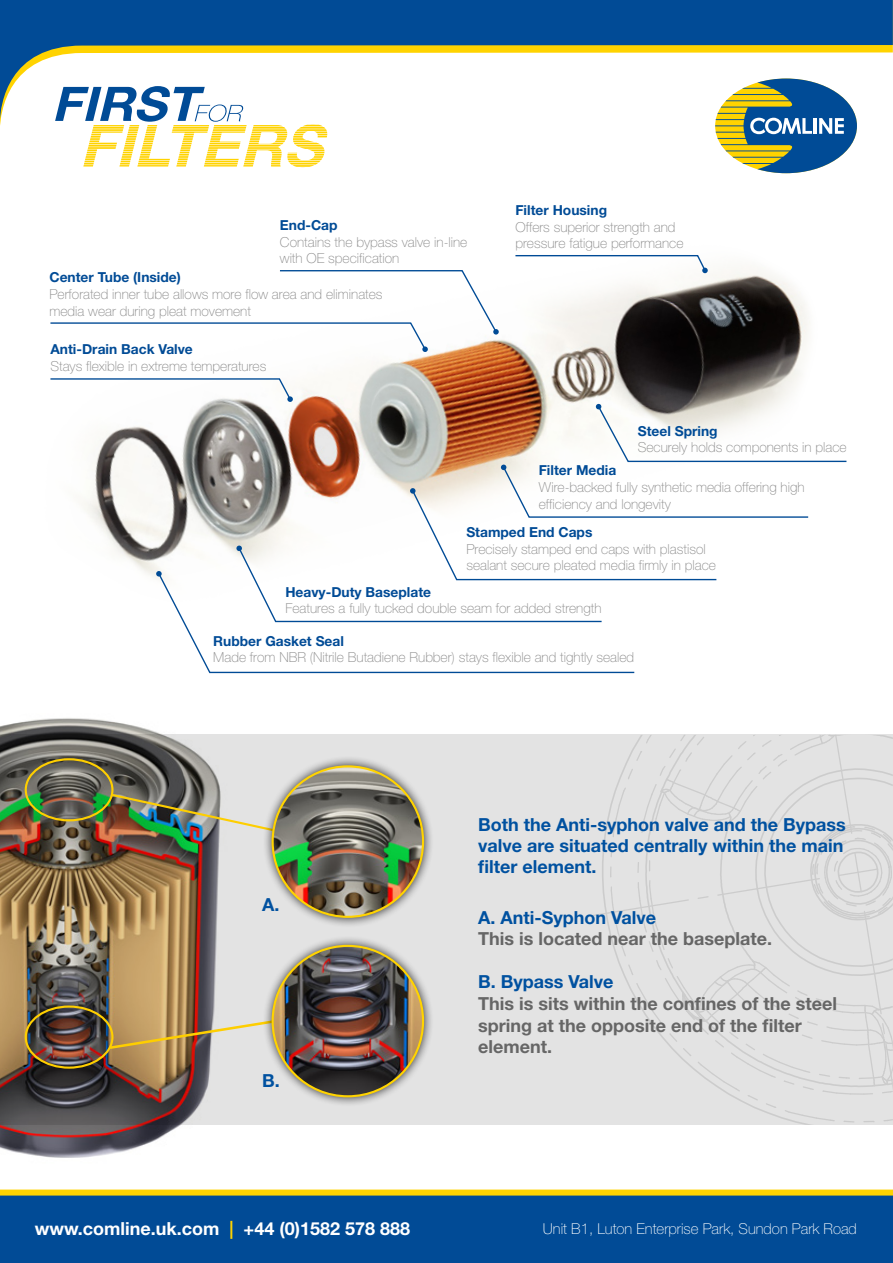
<style>
.page{position:relative;width:893px;height:1263px;background:#fff}
.page>*{position:absolute;margin:0;border:0;box-sizing:border-box;transform-origin:0 0}
.t1{font:700 18px/21px "Helvetica Neue LT Std";color:#0051a0}
.t2{font:700 18px/21.6px "Helvetica Neue LT Std";color:#666}
.t3{font:700 18px "Helvetica Neue LT Std";color:#fff}
.t4{font:100 15px "Helvetica Neue";color:#fff}
.t5{font:100 13.8px/16.5px "Helvetica Neue";color:#878787}
.t6{font:700 13.8px "Helvetica Neue LT Std";color:#004b96}
.s1{color:#ffd300}
</style>
<div class="page">
<div style="left:0;top:735px;width:893px;height:390px;background:#e3e3e3"></div>
<svg style="left:586px;top:746px;width:307px;height:379px"></svg>
<div style="left:0;top:1193px;width:893px;height:70px;background:#014b96"></div>
<div style="left:0;top:1189px;width:893px;height:6px;background:#ffd300"></div>
<img style="left:83px;top:134px;width:810px;height:612px">
<svg style="left:514px;top:254px;width:194px;height:19px"></svg>
<svg style="left:50px;top:269px;width:449px;height:83px"></svg>
<svg style="left:157px;top:623px;width:479px;height:51px"></svg>
<svg style="left:50px;top:378px;width:798px;height:245px"></svg>
<svg style="left:715px;top:134px;width:142px;height:39px"></svg>
<svg style="left:91px;top:126px;width:766px;height:8px"></svg>
<svg style="left:0;top:0;width:893px;height:126px"></svg>
<img style="left:0;top:711px;width:262px;height:447px">
<div style="left:25px;top:758px;width:89px;height:63px;border:2px solid #fece00;border-radius:50%"></div>
<img style="left:109px;top:792px;width:153px;height:48px">
<div style="left:262px;top:756px;width:171px;height:171px;background:#000;opacity:.75"></div>
<img style="left:273px;top:766px;width:150px;height:151px;border-radius:75px">
<div style="left:25px;top:1005px;width:89px;height:64px;border:2px solid #fece00;border-radius:50%"></div>
<svg style="left:107px;top:1004px;width:155px;height:46px"></svg>
<div style="left:262px;top:935px;width:171px;height:172px;background:#000;opacity:.75"></div>
<img style="left:273px;top:946px;width:150px;height:150px;border-radius:75px">
<p class="t6" style="left:280px;top:217px;width:59px">End-Cap</p>
<p class="t5" style="left:280px;top:233px;width:189px">Contains the bypass valve in-line with OE specification</p>
<p class="t6" style="left:49px;top:269px;width:133px">Center Tube (Inside)</p>
<p class="t5" style="left:49px;top:286px;width:335px">Perforated inner tube allows more flow area and eliminates media wear during pleat movement</p>
<p class="t6" style="left:50px;top:340px;width:144px">Anti-Drain Back Valve</p>
<p class="t5" style="left:50px;top:357px;width:217px">Stays flexible in extreme temperatures</p>
<p class="t6" style="left:515px;top:202px;width:93px">Filter Housing</p>
<p class="t5" style="left:515px;top:218px;width:170px">Offers superior strength and pressure fatigue performance</p>
<p class="t6" style="left:638px;top:422px;width:81px">Steel Spring</p>
<p class="t5" style="left:638px;top:439px;width:210px">Securely holds components in place</p>
<p class="t6" style="left:539px;top:462px;width:79px">Filter Media</p>
<p class="t5" style="left:539px;top:479px;width:267px">Wire-backed fully synthetic media offering high efficiency and longevity</p>
<p class="t6" style="left:466px;top:524px;width:128px">Stamped End Caps</p>
<p class="t5" style="left:466px;top:540px;width:251px">Precisely stamped end caps with plastisol sealant secure pleated media firmly in place</p>
<p class="t6" style="left:285px;top:583px;width:147px">Heavy-Duty Baseplate</p>
<p class="t5" style="left:285px;top:600px;width:318px">Features a fully tucked double seam for added strength</p>
<p class="t6" style="left:213px;top:632px;width:132px">Rubber Gasket Seal</p>
<p class="t5" style="left:213px;top:649px;width:422px">Made from NBR (Nitrile Butadiene Rubber) stays flexible and tightly sealed</p>
<h1 class="t1" style="left:262px;top:894px;width:19px">A.</h1>
<h1 class="t1" style="left:262px;top:1069px;width:19px">B.</h1>
<h1 class="t1" style="left:478px;top:814px;width:369px">Both the Anti-syphon valve and the Bypass valve are situated centrally within the main filter element.</h1>
<h1 class="t1" style="left:478px;top:906px;width:180px">A. Anti-Syphon Valve</h1>
<h1 class="t2" style="left:478px;top:927px;width:295px">This is located near the baseplate.</h1>
<h1 class="t1" style="left:478px;top:971px;width:137px">B. Bypass Valve</h1>
<h1 class="t2" style="left:478px;top:992px;width:360px">This is sits within the confines of the steel spring at the opposite end of the filter element.</h1>
<h1 class="t3" style="left:35px;top:1217px;width:377px">www.comline.uk.com <span class="s1">|</span> +44 (0)1582 578 888</h1>
<p class="t4" style="left:543px;top:1220px;width:316px">Unit B1, Luton Enterprise Park, Sundon Park Road</p>
</div>
